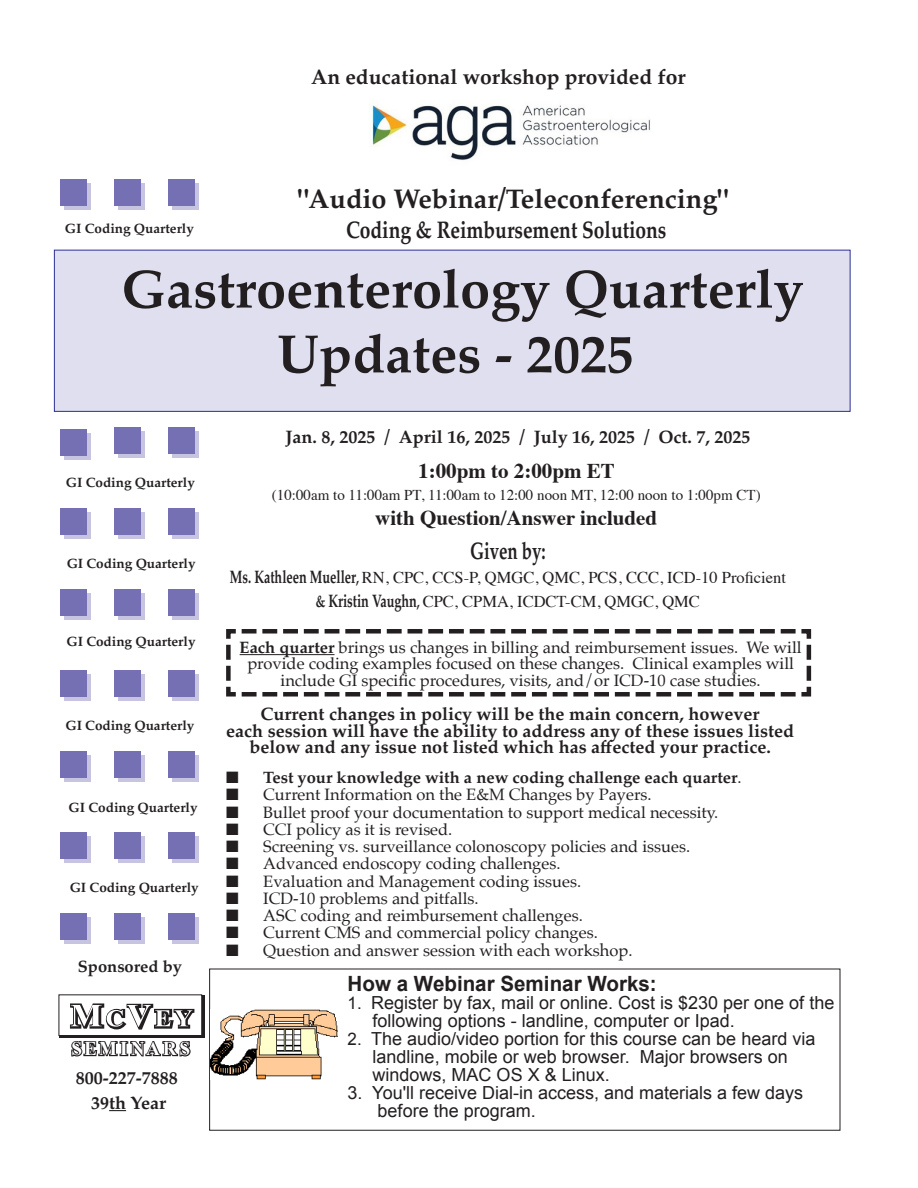
<style>
.page{position:relative;width:918px;height:1188px;background:#fff}
.page>*{position:absolute;margin:0;border:0;box-sizing:border-box;transform-origin:0 0}
.t1{font:700 54px/64.8px "Palatino";color:#231f20;text-align:center}
.t2{font:700 27px "Palatino";color:#231f20}
.t3{font:700 24px "Palatino";color:#231f20;scale:.8 1}
.t4{font:700 24px "Palatino";color:#231f20;scale:.7 1}
.t5{font:700 21px "Times";color:#231f20}
.t6{font:700 21px "Palatino";color:#231f20}
.t7{font:700 21px "Arial";color:#231f20}
.t8{font:700 19.35px "Times New Roman";letter-spacing:.14em;color:#fff}
.t9{font:18px/18px "Arial";color:#231f20}
.t10{font:700 18px "Palatino";color:#231f20}
.t11{font:16.5px/16.5px "Palatino";color:#231f20;text-align:center}
.t12{font:16.5px "Times";color:#231f20}
.t13{font:700 16.5px "Palatino";color:#231f20}
.t14{font:15px "Times";color:#231f20}
.t15{font:700 13.5px "Palatino";color:#231f20}
.s1{font-family:"Palatino";font-weight:700;font-size:18px}
.s2{font-family:"Palatino";font-weight:700}
.s3{font-weight:700}
.s4{font-weight:400}
.s5{font-size:17.25px}
</style>
<div class="page">
<svg style="left:226px;top:629px;width:586px;height:68px"></svg>
<div style="left:54px;top:250px;width:796px;height:162px;background:#e0dfef;border:1px solid #2e3092"></div>
<div style="left:118px;top:431px;width:27px;height:27px;background:#c6c4e1"></div>
<div style="left:172px;top:431px;width:27px;height:27px;background:#c6c4e1"></div>
<div style="left:114px;top:427px;width:27px;height:27px;background:#756fb3"></div>
<div style="left:168px;top:427px;width:27px;height:27px;background:#756fb3"></div>
<div style="left:64px;top:512px;width:27px;height:27px;background:#c6c4e1"></div>
<div style="left:118px;top:512px;width:27px;height:27px;background:#c6c4e1"></div>
<div style="left:172px;top:512px;width:27px;height:27px;background:#c6c4e1"></div>
<div style="left:60px;top:508px;width:27px;height:27px;background:#756fb3"></div>
<div style="left:114px;top:508px;width:27px;height:27px;background:#756fb3"></div>
<div style="left:168px;top:508px;width:27px;height:27px;background:#756fb3"></div>
<div style="left:64px;top:593px;width:27px;height:27px;background:#c6c4e1"></div>
<div style="left:118px;top:593px;width:27px;height:27px;background:#c6c4e1"></div>
<div style="left:172px;top:593px;width:27px;height:27px;background:#c6c4e1"></div>
<div style="left:60px;top:589px;width:27px;height:27px;background:#756fb3"></div>
<div style="left:114px;top:589px;width:27px;height:27px;background:#756fb3"></div>
<div style="left:168px;top:589px;width:27px;height:27px;background:#756fb3"></div>
<div style="left:64px;top:674px;width:27px;height:27px;background:#c6c4e1"></div>
<div style="left:118px;top:674px;width:27px;height:27px;background:#c6c4e1"></div>
<div style="left:172px;top:674px;width:27px;height:27px;background:#c6c4e1"></div>
<div style="left:60px;top:670px;width:27px;height:27px;background:#756fb3"></div>
<div style="left:114px;top:670px;width:27px;height:27px;background:#756fb3"></div>
<div style="left:168px;top:670px;width:27px;height:27px;background:#756fb3"></div>
<div style="left:64px;top:755px;width:27px;height:27px;background:#c6c4e1"></div>
<div style="left:118px;top:755px;width:27px;height:27px;background:#c6c4e1"></div>
<div style="left:172px;top:755px;width:27px;height:27px;background:#c6c4e1"></div>
<div style="left:60px;top:751px;width:27px;height:27px;background:#756fb3"></div>
<div style="left:114px;top:751px;width:27px;height:27px;background:#756fb3"></div>
<div style="left:168px;top:751px;width:27px;height:27px;background:#756fb3"></div>
<div style="left:64px;top:836px;width:27px;height:27px;background:#c6c4e1"></div>
<div style="left:118px;top:836px;width:27px;height:27px;background:#c6c4e1"></div>
<div style="left:172px;top:836px;width:27px;height:27px;background:#c6c4e1"></div>
<div style="left:60px;top:832px;width:27px;height:27px;background:#756fb3"></div>
<div style="left:114px;top:832px;width:27px;height:27px;background:#756fb3"></div>
<div style="left:168px;top:832px;width:27px;height:27px;background:#756fb3"></div>
<div style="left:64px;top:917px;width:27px;height:27px;background:#c6c4e1"></div>
<div style="left:118px;top:917px;width:27px;height:27px;background:#c6c4e1"></div>
<div style="left:172px;top:917px;width:27px;height:27px;background:#c6c4e1"></div>
<div style="left:60px;top:913px;width:27px;height:27px;background:#756fb3"></div>
<div style="left:114px;top:913px;width:27px;height:27px;background:#756fb3"></div>
<div style="left:168px;top:913px;width:27px;height:27px;background:#756fb3"></div>
<div style="left:64px;top:433px;width:27px;height:27px;background:#c6c4e1"></div>
<div style="left:60px;top:429px;width:27px;height:27px;background:#756fb3"></div>
<div style="left:64px;top:183px;width:27px;height:27px;background:#c6c4e1"></div>
<div style="left:118px;top:183px;width:27px;height:27px;background:#c6c4e1"></div>
<div style="left:172px;top:183px;width:27px;height:27px;background:#c6c4e1"></div>
<div style="left:60px;top:179px;width:27px;height:27px;background:#756fb3"></div>
<div style="left:114px;top:179px;width:27px;height:27px;background:#756fb3"></div>
<div style="left:168px;top:179px;width:27px;height:27px;background:#756fb3"></div>
<svg style="left:109px;top:1110px;width:17px;height:1px"></svg>
<div style="left:209px;top:969px;width:631px;height:162px;border:1px solid #231f20"></div>
<img style="left:211px;top:1009px;width:127px;height:71px">
<hr style="left:240px;top:654px;width:95px;height:1px;background:#231f20">
<div style="left:59px;top:995px;width:146px;height:43px;background:#231f20"></div>
<div style="left:59px;top:995px;width:143px;height:41px;background:#fff"></div>
<div style="left:59px;top:995px;width:143px;height:41px;border:1px solid #231f20"></div>
<svg style="left:68px;top:994px;width:129px;height:63px"></svg>
<img style="left:370px;top:104px;width:280px;height:56px">
<p class="t15" style="left:65px;top:217px;width:130px">GI Coding Quarterly</p>
<p class="t6" style="left:311px;top:59px;width:376px">An educational workshop provided for</p>
<p class="t2" style="left:298px;top:176px;width:432px">"Audio Webinar/Teleconferencing"</p>
<p class="t3" style="left:346px;top:209px;width:402px">Coding &amp; Reimbursement Solutions</p>
<p class="t1" style="left:121px;top:256px;width:684px">Gastroenterology Quarterly<br>Updates - 2025</p>
<p class="t15" style="left:66px;top:471px;width:130px">GI Coding Quarterly</p>
<p class="t15" style="left:67px;top:552px;width:130px">GI Coding Quarterly</p>
<p class="t15" style="left:67px;top:630px;width:130px">GI Coding Quarterly</p>
<p class="t15" style="left:65px;top:714px;width:130px">GI Coding Quarterly</p>
<p class="t15" style="left:69px;top:796px;width:130px">GI Coding Quarterly</p>
<p class="t15" style="left:70px;top:876px;width:130px">GI Coding Quarterly</p>
<p class="t13" style="left:78px;top:952px;width:106px">Sponsored by</p>
<p class="t8" style="left:71px;top:1035px;width:120px">SEMINARS</p>
<p class="t10" style="left:76px;top:1063px;width:103px">800-227-7888</p>
<p class="t10" style="left:91px;top:1087px;width:77px">39th Year</p>
<p class="t10" style="left:286px;top:421px;width:466px">Jan. 8, 2025 / April 16, 2025 / July 16, 2025 / Oct. 7, 2025</p>
<p class="t5" style="left:418px;top:451px;width:198px">1:00pm to 2:00pm ET</p>
<p class="t14" style="left:272px;top:481px;width:490px">(10:00am to 11:00am PT, 11:00am to 12:00 noon MT, 12:00 noon to 1:00pm CT)</p>
<p class="t5" style="left:375px;top:498px;width:284px">with Question/Answer included</p>
<p class="t4" style="left:470px;top:531px;width:109px">Given by:</p>
<p class="t12" style="left:230px;top:562px;width:558px"><span class="s1">Ms. Kathleen Mueller</span><span class="s2">,</span> RN, CPC, CCS-P, QMGC, QMC, PCS, CCC, ICD-10 Proficient</p>
<p class="t12" style="left:316px;top:586px;width:386px"><span class="s2">&amp;</span> <span class="s1">Kristin Vaughn</span><span class="s2">,</span> CPC, CPMA, ICDCT-CM, QMGC, QMC</p>
<p class="t11" style="left:240px;top:639px;width:563px"><span class="s3">Each quarter</span> brings us changes in billing and reimbursement issues. We will provide coding examples focused on these changes. Clinical examples will</p>
<p class="t11" style="left:281px;top:672px;width:482px">include GI specific procedures, visits, and/or ICD-10 case studies.</p>
<p class="t10" style="left:261px;top:699px;width:500px">Current changes in policy will be the main concern, however</p>
<p class="t10" style="left:226px;top:715px;width:569px">each session will have the ability to address any of these issues listed</p>
<p class="t10" style="left:249px;top:732px;width:523px">below and any issue not listed which has affected your practice.</p>
<p class="t13" style="left:226px;top:763px;width:517px">■ Test your knowledge with a new coding challenge each quarter<span class="s4">.</span></p>
<p class="t11" style="left:226px;top:786px;width:427px">■ Current Information on the E&amp;M Changes by Payers.</p>
<p class="t11" style="left:226px;top:804px;width:494px">■ Bullet proof your documentation to support medical necessity.</p>
<p class="t11" style="left:226px;top:821px;width:228px">■ CCI policy as it is revised.</p>
<p class="t11" style="left:226px;top:838px;width:466px">■ Screening vs. surveillance colonoscopy policies and issues.</p>
<p class="t11" style="left:226px;top:855px;width:336px">■ Advanced endoscopy coding challenges.</p>
<p class="t11" style="left:226px;top:873px;width:357px">■ Evaluation and Management coding issues.</p>
<p class="t11" style="left:226px;top:890px;width:254px">■ ICD-10 problems and pitfalls.</p>
<p class="t11" style="left:226px;top:907px;width:358px">■ ASC coding and reimbursement challenges.</p>
<p class="t11" style="left:226px;top:924px;width:373px">■ Current CMS and commercial policy changes.</p>
<p class="t11" style="left:226px;top:942px;width:408px">■ Question and answer session with each workshop.</p>
<p class="t7" style="left:348px;top:970px;width:311px">How a Webinar Seminar Works:</p>
<p class="t9" style="left:348px;top:994px;width:488px"><span class="s5">1.</span> Register by fax, mail or online. Cost is $230 per one of the</p>
<p class="t9" style="left:373px;top:1012px;width:364px">following options - landline, computer or Ipad.</p>
<p class="t9" style="left:348px;top:1030px;width:469px"><span class="s5">2.</span> The audio/video portion for this course can be heard via</p>
<p class="t9" style="left:373px;top:1048px;width:417px">landline, mobile or web browser. Major browsers on</p>
<p class="t9" style="left:373px;top:1066px;width:239px">windows, MAC OS X &amp; Linux.</p>
<p class="t9" style="left:378px;top:1084px;width:427px;text-indent:-30px">3. You'll receive Dial-in access, and materials a few days before the program.</p>
</div>
